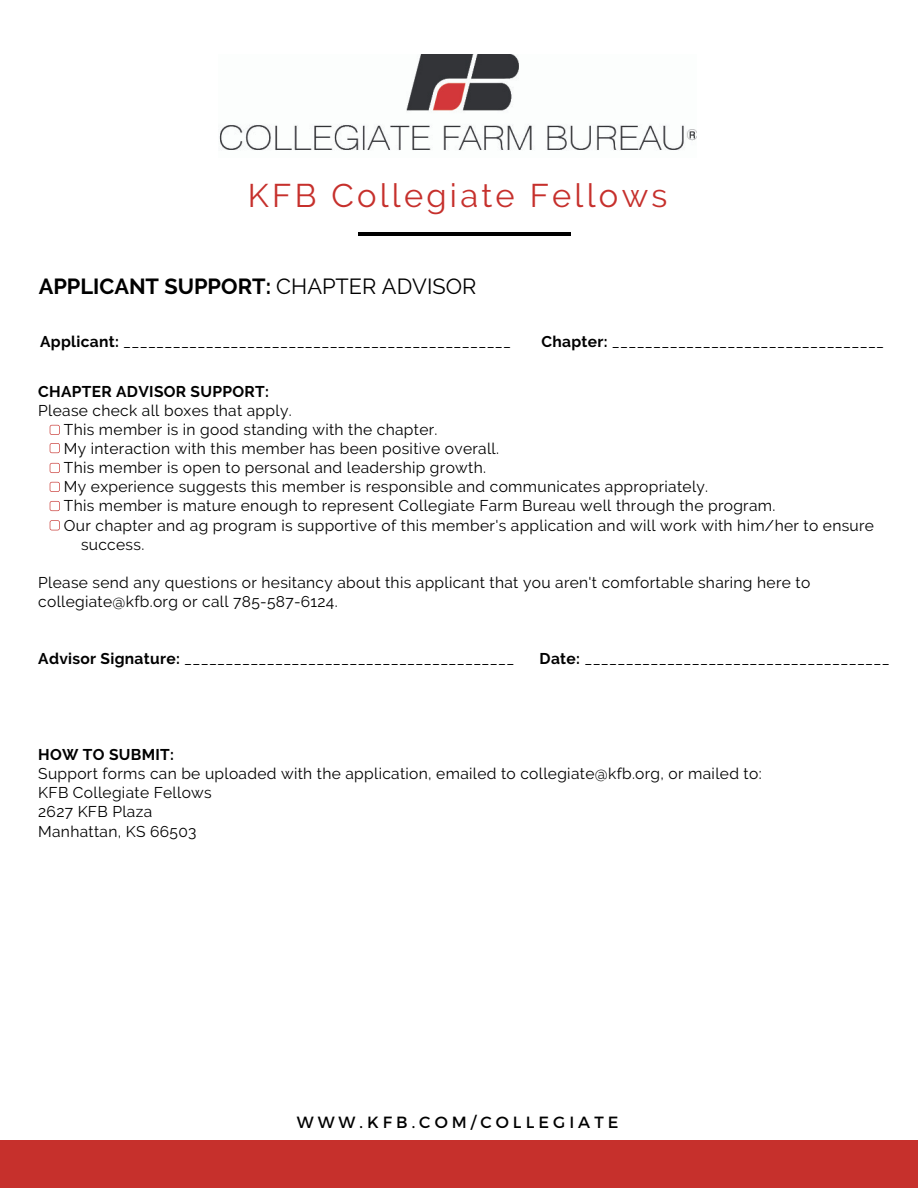
<style>
.page{position:relative;width:918px;height:1188px;background:#fff}
.page>*{position:absolute;margin:0;border:0;box-sizing:border-box;transform-origin:0 0}
.t1{font:32.7px "Raleway";letter-spacing:.1em;color:#c6302c}
.t2{font:700 21.75px "Raleway";color:#000}
.t3{font:16.2px "Montserrat";letter-spacing:.25em;color:#000}
.t4{font:15.6px/19.2px "Raleway";letter-spacing:.02em;color:#000}
.t5{font:700 15.6px "Raleway";letter-spacing:.02em;color:#000}
.s1{font-weight:400}
.s2{font-weight:700}
</style>
<div class="page">
<hr style="left:358px;top:233px;width:213px;height:3px;background:#000">
<img style="left:219px;top:54px;width:478px;height:97px">
<svg style="left:50px;top:425px;width:10px;height:10px"></svg>
<svg style="left:50px;top:443px;width:10px;height:10px"></svg>
<svg style="left:50px;top:463px;width:10px;height:10px"></svg>
<svg style="left:50px;top:482px;width:10px;height:10px"></svg>
<svg style="left:50px;top:501px;width:10px;height:10px"></svg>
<svg style="left:50px;top:520px;width:10px;height:10px"></svg>
<div style="left:0;top:1140px;width:918px;height:48px;background:#c6302c"></div>
<p class="t1" style="left:248px;top:176px;width:421px">KFB Collegiate Fellows</p>
<p class="t2" style="left:39px;top:274px;width:439px">APPLICANT SUPPORT: <span class="s1">CHAPTER ADVISOR</span></p>
<p class="t4" style="left:40px;top:332px;width:473px"><span class="s2">Applicant:</span> _______________________________________________</p>
<p class="t4" style="left:541px;top:332px;width:344px"><span class="s2">Chapter:</span> _________________________________</p>
<p class="t5" style="left:38px;top:382px;width:232px">CHAPTER ADVISOR SUPPORT:</p>
<p class="t4" style="left:38px;top:401px;width:255px">Please check all boxes that apply.</p>
<p class="t4" style="left:64px;top:420px;width:375px">This member is in good standing with the chapter.</p>
<p class="t4" style="left:64px;top:439px;width:437px">My interaction with this member has been positive overall.</p>
<p class="t4" style="left:64px;top:458px;width:424px">This member is open to personal and leadership growth.</p>
<p class="t4" style="left:64px;top:477px;width:646px">My experience suggests this member is responsible and communicates appropriately.</p>
<p class="t4" style="left:64px;top:496px;width:713px">This member is mature enough to represent Collegiate Farm Bureau well through the program.</p>
<p class="t4" style="left:64px;top:515px;width:812px">Our chapter and ag program is supportive of this member's application and will work with him/her to ensure</p>
<p class="t4" style="left:81px;top:535px;width:65px">success.</p>
<p class="t4" style="left:38px;top:573px;width:774px">Please send any questions or hesitancy about this applicant that you aren't comfortable sharing here to collegiate@kfb.org or call 785-587-6124.</p>
<p class="t4" style="left:38px;top:649px;width:478px"><span class="s2">Advisor Signature:</span> ________________________________________</p>
<p class="t4" style="left:540px;top:649px;width:352px"><span class="s2">Date:</span> _____________________________________</p>
<p class="t5" style="left:38px;top:745px;width:137px">HOW TO SUBMIT:</p>
<p class="t4" style="left:38px;top:764px;width:725px">Support forms can be uploaded with the application, emailed to collegiate@kfb.org, or mailed to:</p>
<p class="t4" style="left:38px;top:783px;width:175px">KFB Collegiate Fellows</p>
<p class="t4" style="left:38px;top:802px;width:115px">2627 KFB Plaza</p>
<p class="t4" style="left:38px;top:821px;width:160px">Manhattan, KS 66503</p>
<p class="t3" style="left:297px;top:1112px;width:323px">WWW.KFB.COM/COLLEGIATE</p>
</div>
